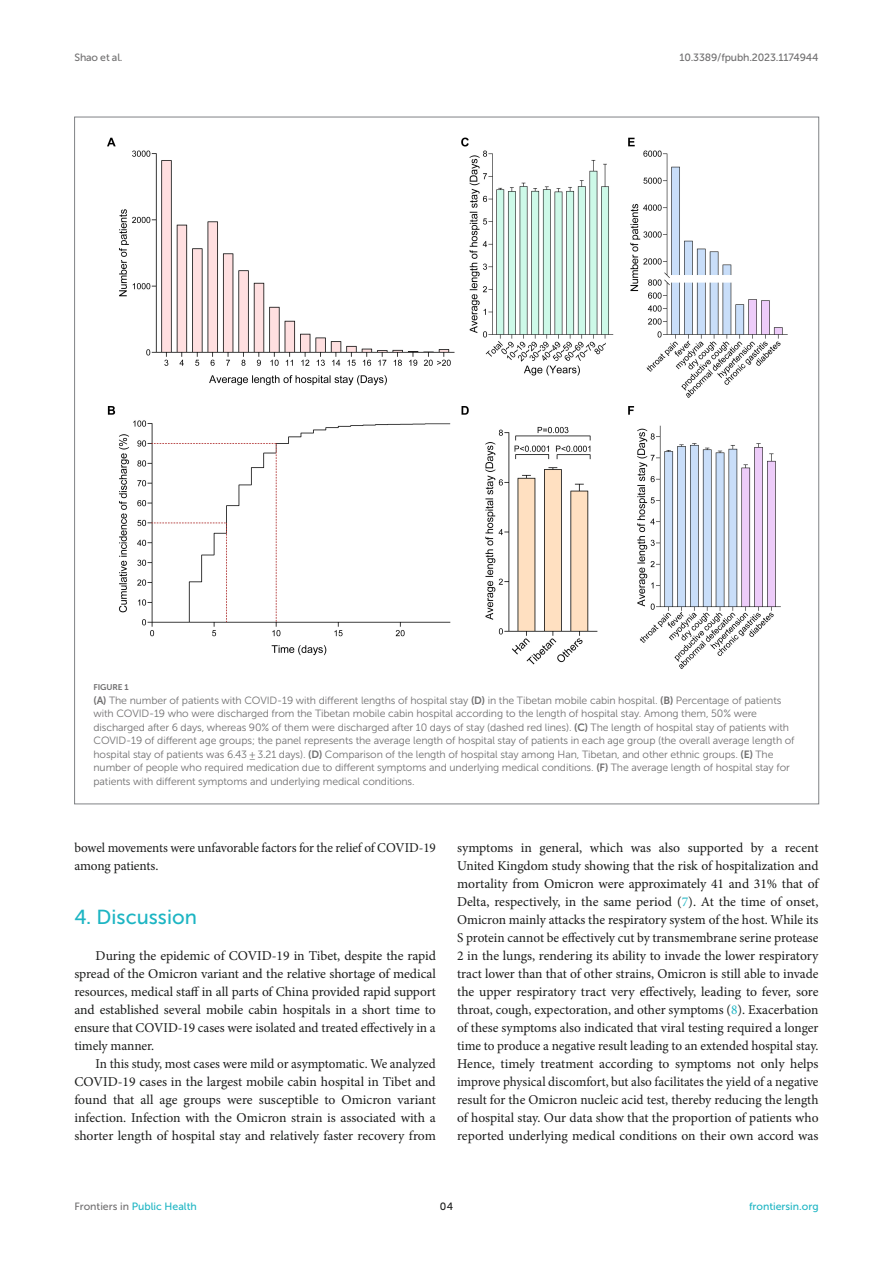
<style>
.page{position:relative;width:893px;height:1263px;background:#fff}
.page>*{position:absolute;margin:0;border:0;box-sizing:border-box;transform-origin:0 0}
.HEAD_1{font:20.25px "Museo Sans 500";color:#1db5c3}
.TEXT{font:13.5px/18px "Minion Pro";letter-spacing:-.005em;color:#1b1c1b;text-align:justify}
.TEXT_FLUSH{font:13.5px/18px "Minion Pro";letter-spacing:-.01em;color:#1b1c1b;text-align:justify}
.FIG_LEG{font:10.5px/13.5px "Museo Sans 300";letter-spacing:-.01em;color:#706f70}
.t1{font:10.5px "Museo Sans 500";color:#1db5c3}
.t2{font:10.5px "Museo Sans 500";letter-spacing:-.015em;color:#706f70}
.t3{font:10.5px "Museo Sans 500";color:#1b1c1b}
.FIG_HD{font:8.25px "Museo Sans 700";letter-spacing:-.01em;color:#706f70}
.s1{font-family:"Museo Sans 700"}
.s2{color:#1db5c3}
.s3{color:#706f70}
</style>
<div class="page">
<img style="left:107px;top:137px;width:681px;height:532px">
<p class="t2" style="left:74px;top:51px;width:50px">Shao et al.</p>
<p class="t2" style="left:679px;top:51px;width:141px">10.3389/fpubh.2023.1174944</p>
<p class="FIG_HD" style="left:94px;top:683px;width:37px">FIGURE 1</p>
<p class="FIG_LEG" style="left:94px;top:694px;width:703px"><span class="s1">(A)</span> The number of patients with COVID-19 with different lengths of hospital stay <span class="s1">(D)</span> in the Tibetan mobile cabin hospital. <span class="s1">(B)</span> Percentage of patients with COVID-19 who were discharged from the Tibetan mobile cabin hospital according to the length of hospital stay. Among them, 50% were discharged after 6 days, whereas 90% of them were discharged after 10 days of stay (dashed red lines). <span class="s1">(C)</span> The length of hospital stay of patients with COVID-19 of different age groups; the panel represents the average length of hospital stay of patients in each age group (the overall average length of hospital stay of patients was 6.43 ± 3.21 days). <span class="s1">(D)</span> Comparison of the length of hospital stay among Han, Tibetan, and other ethnic groups. <span class="s1">(E)</span> The number of people who required medication due to different symptoms and underlying medical conditions. <span class="s1">(F)</span> The average length of hospital stay for patients with different symptoms and underlying medical conditions.</p>
<p class="TEXT" style="left:74px;top:839px;width:363px">bowel movements were unfavorable factors for the relief of COVID-19 among patients.</p>
<p class="HEAD_1" style="left:74px;top:906px;width:124px">4. Discussion</p>
<p class="TEXT_FLUSH" style="left:74px;top:947px;width:363px;text-indent:21px">During the epidemic of COVID-19 in Tibet, despite the rapid spread of the Omicron variant and the relative shortage of medical resources, medical staff in all parts of China provided rapid support and established several mobile cabin hospitals in a short time to ensure that COVID-19 cases were isolated and treated effectively in a timely manner.</p>
<p class="TEXT" style="left:74px;top:1055px;width:363px;text-indent:21px">In this study, most cases were mild or asymptomatic. We analyzed COVID-19 cases in the largest mobile cabin hospital in Tibet and found that all age groups were susceptible to Omicron variant infection. Infection with the Omicron strain is associated with a shorter length of hospital stay and relatively faster recovery from</p>
<p class="TEXT" style="left:457px;top:839px;width:363px">symptoms in general, which was also supported by a recent United Kingdom study showing that the risk of hospitalization and mortality from Omicron were approximately 41 and 31% that of Delta, respectively, in the same period (<span class="s2">7</span>). At the time of onset, Omicron mainly attacks the respiratory system of the host. While its S protein cannot be effectively cut by transmembrane serine protease 2 in the lungs, rendering its ability to invade the lower respiratory tract lower than that of other strains, Omicron is still able to invade the upper respiratory tract very effectively, leading to fever, sore throat, cough, expectoration, and other symptoms (<span class="s2">8</span>). Exacerbation of these symptoms also indicated that viral testing required a longer time to produce a negative result leading to an extended hospital stay.<br>Hence, timely treatment according to symptoms not only helps improve physical discomfort, but also facilitates the yield of a negative result for the Omicron nucleic acid test, thereby reducing the length of hospital stay. Our data show that the proportion of patients who reported underlying medical conditions on their own accord was</p>
<p class="t1" style="left:74px;top:1200px;width:124px"><span class="s3">Frontiers in</span> Public Health</p>
<p class="t3" style="left:440px;top:1200px;width:15px">04</p>
<p class="t1" style="left:749px;top:1200px;width:71px">frontiersin.org</p>
</div>
